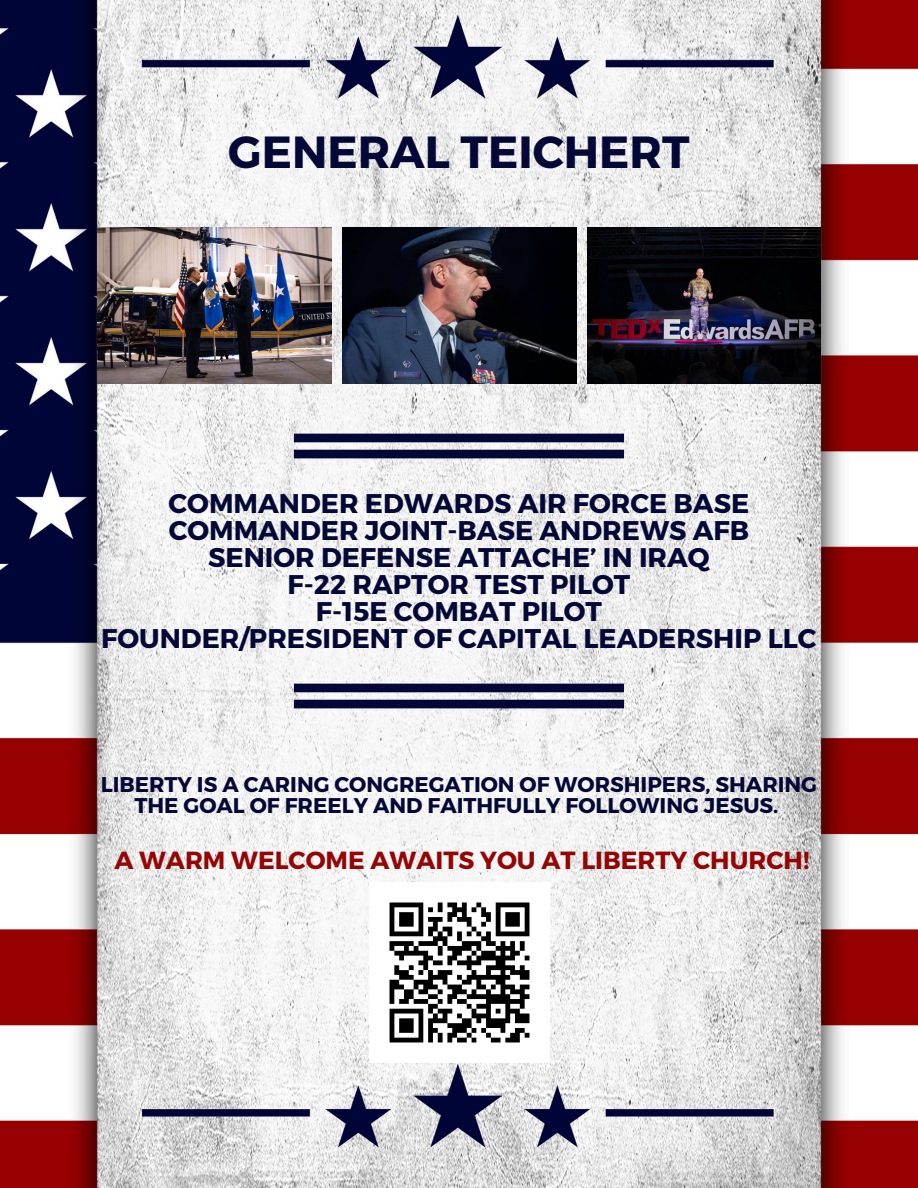
<style>
.page{position:relative;width:918px;height:1188px;background:#fff}
.page>*{position:absolute;margin:0;border:0;box-sizing:border-box;transform-origin:0 0}
.t1{font:700 45px "Montserrat";color:#040836}
.t2{font:700 27px/27px "Montserrat";color:#040836;text-align:center}
.t3{font:700 24.9px "Montserrat";color:#940605}
.t4{font:700 21.3px/21.3px "Montserrat";color:#040836;text-align:center}
</style>
<div class="page">
<img style="left:0;top:0;width:918px;height:1188px">
<div style="left:294px;top:450px;width:330px;height:8px;background:#040836"></div>
<div style="left:294px;top:434px;width:330px;height:8px;background:#040836"></div>
<div style="left:294px;top:700px;width:330px;height:8px;background:#040836"></div>
<div style="left:294px;top:684px;width:330px;height:8px;background:#040836"></div>
<img style="left:369px;top:883px;width:180px;height:180px">
<img style="left:97px;top:228px;width:234px;height:155px">
<img style="left:342px;top:228px;width:234px;height:155px">
<img style="left:587px;top:228px;width:234px;height:155px">
<p class="t1" style="left:228px;top:123px;width:463px">GENERAL TEICHERT</p>
<p class="t2" style="left:101px;top:488px;width:717px">COMMANDER EDWARDS AIR FORCE BASE<br>COMMANDER JOINT-BASE ANDREWS AFB<br>SENIOR DEFENSE ATTACHE’ IN IRAQ<br>F-22 RAPTOR TEST PILOT<br>F-15E COMBAT PILOT<br>FOUNDER/PRESIDENT OF CAPITAL LEADERSHIP LLC</p>
<h2 class="t4" style="left:101px;top:773px;width:718px">LIBERTY IS A CARING CONGREGATION OF WORSHIPERS, SHARING<br>THE GOAL OF FREELY AND FAITHFULLY FOLLOWING JESUS.</h2>
<p class="t3" style="left:114px;top:844px;width:696px">A WARM WELCOME AWAITS YOU AT LIBERTY CHURCH!</p>
</div>
